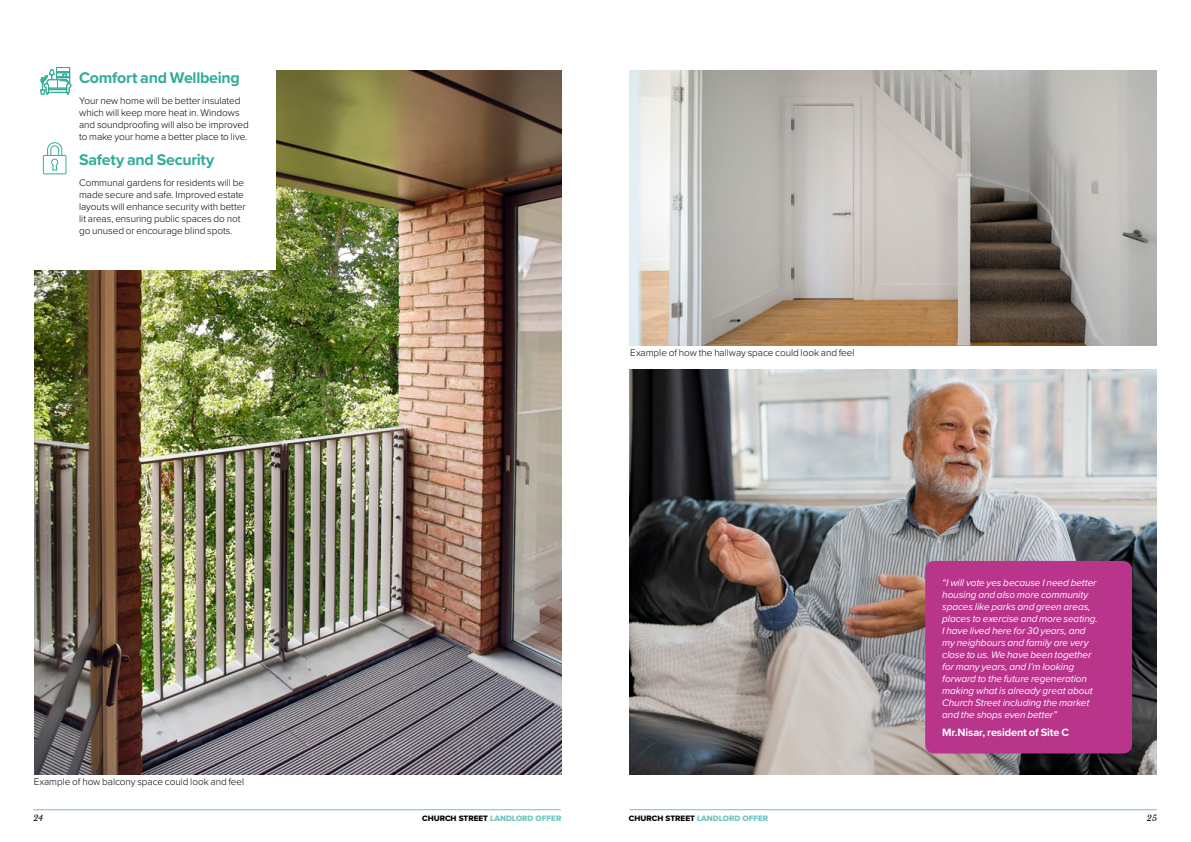
<style>
.page{position:relative;width:1191px;height:842px;background:#fff}
.page>*{position:absolute;margin:0;border:0;box-sizing:border-box;transform-origin:0 0}
.t1{font:700 16px "Proxima Nova";letter-spacing:-.015em;color:#31ac99}
.t2{font:700 11px "Proxima Nova";letter-spacing:-.01em;color:#fff}
.t3{font:300 10px/12px "Proxima Nova";letter-spacing:-.01em;color:#000}
.t4{font:italic 10px/12px "Proxima Nova";letter-spacing:-.01em;color:#fff}
.t5{font:8.1px "Proxima Nova Extrabld";color:#6ec3bf}
.t6{font:italic 8.1px "Libre Baskerville";color:#000}
.s1{color:#000}
</style>
<div class="page">
<img style="left:34px;top:71px;width:527px;height:703px">
<div style="left:0;top:48px;width:275px;height:222px;background:#fff"></div>
<img style="left:629px;top:370px;width:527px;height:404px">
<img style="left:629px;top:71px;width:527px;height:274px">
<svg style="left:40px;top:67px;width:31px;height:28px"></svg>
<div style="left:43px;top:155px;width:23px;height:19px;border:1px solid #35ac98"></div>
<svg style="left:47px;top:142px;width:16px;height:29px"></svg>
<div style="left:925px;top:561px;width:207px;height:192px;background:#b9348b;border-radius:9px"></div>
<hr style="left:629px;top:809px;width:528px;height:1px;background:#6ec3bf">
<hr style="left:33px;top:809px;width:528px;height:1px;background:#6ec3bf">
<h1 class="t1" style="left:79px;top:66px;width:162px">Comfort and Wellbeing</h1>
<p class="t3" style="left:79px;top:94px;width:171px">Your new home will be better insulated which will keep more heat in. Windows and soundproofing will also be improved to make your home a better place to live.</p>
<h1 class="t1" style="left:79px;top:148px;width:137px">Safety and Security</h1>
<p class="t3" style="left:79px;top:176px;width:168px">Communal gardens for residents will be made secure and safe. Improved estate layouts will enhance security with better lit areas, ensuring public spaces do not go unused or encourage blind spots.</p>
<p class="t3" style="left:34px;top:775px;width:212px">Example of how balcony space could look and feel</p>
<p class="t3" style="left:630px;top:346px;width:226px">Example of how the hallway space could look and feel</p>
<p class="t4" style="left:942px;top:576px;width:157px">“I will vote yes because I need better housing and also more community spaces like parks and green areas, places to exercise and more seating.<br>I have lived here for 30 years, and my neighbours and family are very close to us. We have been together for many years, and I’m looking forward to the future regeneration making what is already great about Church Street including the market and the shops even better”</p>
<p class="t2" style="left:942px;top:724px;width:128px">Mr.Nisar, resident of Site C</p>
<p class="t6" style="left:33px;top:813px;width:11px">24</p>
<p class="t5" style="left:422px;top:813px;width:141px"><span class="s1">CHURCH STREET</span> LANDLORD OFFER</p>
<p class="t5" style="left:629px;top:813px;width:141px"><span class="s1">CHURCH STREET</span> LANDLORD OFFER</p>
<p class="t6" style="left:1147px;top:813px;width:12px">25</p>
</div>
